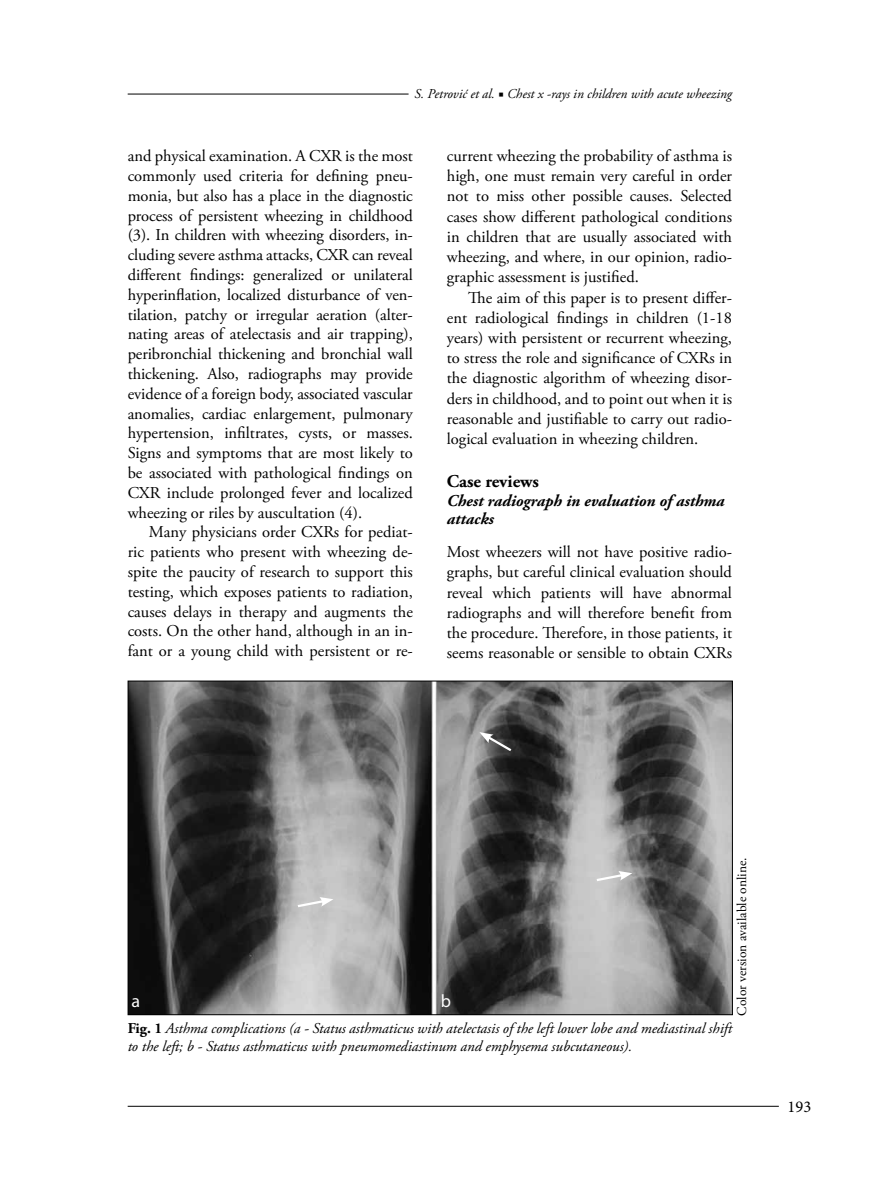
<style>
.page{position:relative;width:881px;height:1178px;background:#fff}
.page>*{position:absolute;margin:0;border:0;box-sizing:border-box;transform-origin:0 0}
.t1{font:700 18px "Adobe Garamond Pro";color:#000}
.t2{font:18px "Myriad Pro";color:#fff}
.t3{font:16.5px/19.8px "Adobe Garamond Pro";color:#000;text-align:justify}
.t4{font:italic 700 16.5px/18.5px "Adobe Garamond Pro";color:#000}
.t5{font:16.5px "Minion Pro";color:#000}
.t6{font:italic 15px/18px "Adobe Garamond Pro";color:#000}
.t7{font:italic 13.5px "Adobe Garamond Pro";color:#000}
.t8{font:13.5px "Adobe Garamond Pro";color:#000}
.s1{font-family:"Minion Pro";font-style:normal}
.s2{font-weight:700;font-style:normal}
</style>
<div class="page">
<hr style="left:128px;top:1106px;width:650px;height:1px;background:#000">
<img style="left:130px;top:683px;width:600px;height:330px">
<svg style="left:594px;top:871px;width:38px;height:12px"></svg>
<svg style="left:479px;top:732px;width:34px;height:21px"></svg>
<svg style="left:295px;top:897px;width:38px;height:12px"></svg>
<hr style="left:128px;top:94px;width:280px;height:1px;background:#000">
<p class="t7" style="left:414px;top:86px;width:319px">S. Petrović et al. <span class="s1">■</span> Chest x -rays in children with acute wheezing</p>
<p class="t3" style="left:128px;top:147px;width:286px">and physical examination. A CXR is the most commonly used criteria for defining pneu&shy;monia, but also has a place in the diagnostic process of persistent wheezing in childhood (3). In children with wheezing disorders, in&shy;cluding severe asthma attacks, CXR can reveal different findings: generalized or unilateral hyperinflation, localized disturbance of ven&shy;tilation, patchy or irregular aeration (alter&shy;nating areas of atelectasis and air trapping), peribronchial thickening and bronchial wall thickening. Also, radiographs may provide evidence of a foreign body, associated vascular anomalies, cardiac enlargement, pulmonary hypertension, infiltrates, cysts, or masses.<br>Signs and symptoms that are most likely to be associated with pathological findings on CXR include prolonged fever and localized wheezing or riles by auscultation (4).</p>
<p class="t3" style="left:128px;top:523px;width:286px;text-indent:21px">Many physicians order CXRs for pediat&shy;ric patients who present with wheezing de&shy;spite the paucity of research to support this testing, which exposes patients to radiation, causes delays in therapy and augments the costs. On the other hand, although in an in&shy;fant or a young child with persistent or re-</p>
<p class="t3" style="left:446px;top:146px;width:286px;line-height:20.2px">current wheezing the probability of asthma is high, one must remain very careful in order not to miss other possible causes. Selected cases show different pathological conditions in children that are usually associated with wheezing, and where, in our opinion, radio&shy;graphic assessment is justified.</p>
<p class="t3" style="left:446px;top:288px;width:286px;line-height:20.2px;text-indent:21px">The aim of this paper is to present differ&shy;ent radiological findings in children (1-18 years) with persistent or recurrent wheezing, to stress the role and significance of CXRs in the diagnostic algorithm of wheezing disor&shy;ders in childhood, and to point out when it is reasonable and justifiable to carry out radio&shy;logical evaluation in wheezing children.</p>
<p class="t1" style="left:446px;top:471px;width:94px">Case reviews</p>
<p class="t4" style="left:446px;top:491px;width:279px">Chest radiograph in evaluation of asthma attacks</p>
<p class="t3" style="left:446px;top:542px;width:286px;line-height:20.2px">Most wheezers will not have positive radio&shy;graphs, but careful clinical evaluation should reveal which patients will have abnormal radiographs and will therefore benefit from the procedure. Therefore, in those patients, it seems reasonable or sensible to obtain CXRs</p>
<p class="t2" style="left:131px;top:990px;width:10px">a</p>
<p class="t2" style="left:440px;top:990px;width:12px">b</p>
<p class="t8" style="left:733px;top:1015px;width:160px;rotate:-90deg">Color version available online.</p>
<p class="t6" style="left:128px;top:1020px;width:605px"><span class="s2">Fig. 1</span> Asthma complications (a - Status asthmaticus with atelectasis of the left lower lobe and mediastinal shift to the left; b - Status asthmaticus with pneumomediastinum and emphysema subcutaneous).</p>
<p class="t5" style="left:787px;top:1095px;width:25px">193</p>
</div>
